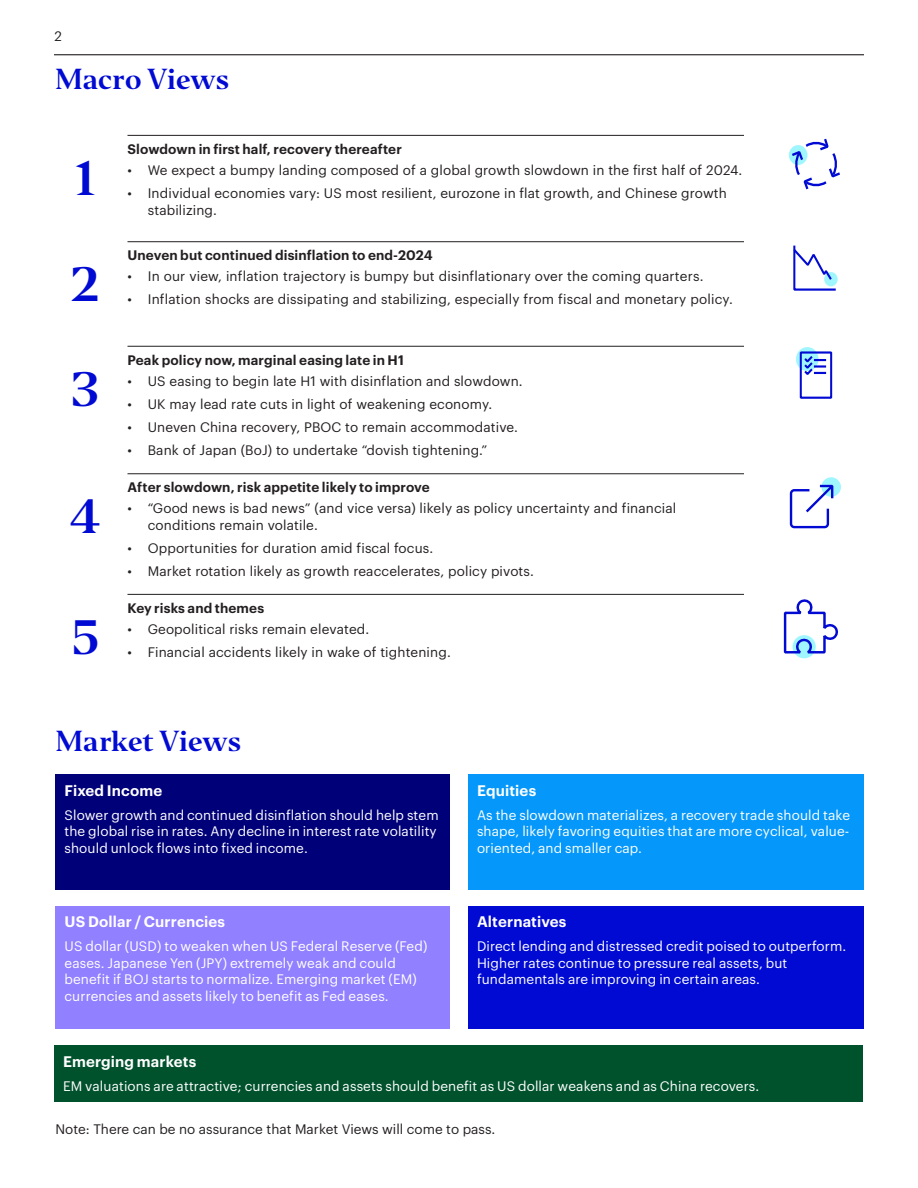
<style>
.page{position:relative;width:918px;height:1188px;background:#fff}
.page>*{position:absolute;margin:0;border:0;box-sizing:border-box;transform-origin:0 0}
.Big_Num{font:45px "Invesco Editor";color:#000ad2}
.Page_title_Blue{font:27px "Invesco Editor";letter-spacing:-.015em;color:#000ad2}
.OL_Sub_head_10_12{font:600 15px "Graphik";letter-spacing:.01em;color:#fff}
.INV_US_-_Body_9_11pt{font:13.5px/16.5px "Graphik";letter-spacing:.01em;color:#231f20}
.OL_Body_9_11{font:13.5px/16.5px "Graphik";letter-spacing:.01em;color:#fff}
.OL_Sub_Head_10_12_RA{font:600 13.5px "Graphik";letter-spacing:.01em;color:#231f20}
</style>
<div class="page">
<hr style="left:54px;top:54px;width:810px;height:1px;background:#231f20">
<hr style="left:128px;top:135px;width:616px;height:1px;background:#231f20">
<hr style="left:128px;top:241px;width:616px;height:1px;background:#231f20">
<hr style="left:128px;top:346px;width:616px;height:1px;background:#231f20">
<hr style="left:128px;top:473px;width:616px;height:1px;background:#231f20">
<hr style="left:128px;top:594px;width:616px;height:1px;background:#231f20">
<svg style="left:789px;top:138px;width:51px;height:52px"></svg>
<svg style="left:793px;top:245px;width:45px;height:46px"></svg>
<div style="left:796px;top:347px;width:23px;height:24px;background:#9ff6ff;border-radius:50%"></div>
<svg style="left:799px;top:350px;width:34px;height:49px"></svg>
<div style="left:821px;top:477px;width:20px;height:20px;background:#9ff6ff;border-radius:50%"></div>
<svg style="left:789px;top:484px;width:46px;height:45px"></svg>
<div style="left:793px;top:635px;width:23px;height:23px;background:#9ff6ff;border-radius:50%"></div>
<svg style="left:783px;top:599px;width:55px;height:56px"></svg>
<div style="left:56px;top:775px;width:394px;height:115px;background:#000078"></div>
<div style="left:56px;top:906px;width:394px;height:123px;background:#9180ff"></div>
<div style="left:54px;top:1045px;width:808px;height:57px;background:#00522d"></div>
<div style="left:468px;top:775px;width:396px;height:115px;background:#0598fa"></div>
<div style="left:468px;top:906px;width:396px;height:123px;background:#000ad2"></div>
<p class="INV_US_-_Body_9_11pt" style="left:54px;top:26px;width:10px">2</p>
<h2 class="Page_title_Blue" style="left:55px;top:62px;width:176px">Macro Views</h2>
<h3 class="Big_Num" style="left:75px;top:150px;width:21px">1</h3>
<h3 class="Big_Num" style="left:71px;top:256px;width:31px">2</h3>
<h3 class="Big_Num" style="left:71px;top:360px;width:31px">3</h3>
<h3 class="Big_Num" style="left:70px;top:488px;width:32px">4</h3>
<h3 class="Big_Num" style="left:71px;top:609px;width:30px">5</h3>
<h3 class="OL_Sub_Head_10_12_RA" style="left:128px;top:139px;width:276px">Slowdown in first half, recovery thereafter</h3>
<p class="INV_US_-_Body_9_11pt" style="left:128px;top:160px;width:616px">• We expect a bumpy landing composed of a global growth slowdown in the first half of 2024.</p>
<p class="INV_US_-_Body_9_11pt" style="left:148px;top:184px;width:581px;text-indent:-20px">• Individual economies vary: US most resilient, eurozone in flat growth, and Chinese growth stabilizing.</p>
<h3 class="OL_Sub_Head_10_12_RA" style="left:128px;top:245px;width:307px">Uneven but continued disinflation to end-2024</h3>
<p class="INV_US_-_Body_9_11pt" style="left:128px;top:267px;width:578px">• In our view, inflation trajectory is bumpy but disinflationary over the coming quarters.</p>
<p class="INV_US_-_Body_9_11pt" style="left:128px;top:290px;width:607px">• Inflation shocks are dissipating and stabilizing, especially from fiscal and monetary policy.</p>
<h3 class="OL_Sub_Head_10_12_RA" style="left:128px;top:349px;width:278px">Peak policy now, marginal easing late in H1</h3>
<p class="INV_US_-_Body_9_11pt" style="left:128px;top:371px;width:397px">• US easing to begin late H1 with disinflation and slowdown.</p>
<p class="INV_US_-_Body_9_11pt" style="left:128px;top:395px;width:366px">• UK may lead rate cuts in light of weakening economy.</p>
<p class="INV_US_-_Body_9_11pt" style="left:128px;top:418px;width:392px">• Uneven China recovery, PBOC to remain accommodative.</p>
<p class="INV_US_-_Body_9_11pt" style="left:128px;top:441px;width:361px">• Bank of Japan (BoJ) to undertake “dovish tightening.”</p>
<h3 class="OL_Sub_Head_10_12_RA" style="left:128px;top:477px;width:304px">After slowdown, risk appetite likely to improve</h3>
<p class="INV_US_-_Body_9_11pt" style="left:148px;top:499px;width:530px;text-indent:-20px">• “Good news is bad news” (and vice versa) likely as policy uncertainty and financial conditions remain volatile.</p>
<p class="INV_US_-_Body_9_11pt" style="left:128px;top:539px;width:307px">• Opportunities for duration amid fiscal focus.</p>
<p class="INV_US_-_Body_9_11pt" style="left:128px;top:562px;width:408px">• Market rotation likely as growth reaccelerates, policy pivots.</p>
<h3 class="OL_Sub_Head_10_12_RA" style="left:128px;top:598px;width:138px">Key risks and themes</h3>
<p class="INV_US_-_Body_9_11pt" style="left:128px;top:619px;width:243px">• Geopolitical risks remain elevated.</p>
<p class="INV_US_-_Body_9_11pt" style="left:128px;top:643px;width:325px">• Financial accidents likely in wake of tightening.</p>
<h2 class="Page_title_Blue" style="left:56px;top:724px;width:187px">Market Views</h2>
<h3 class="OL_Sub_head_10_12" style="left:64px;top:779px;width:99px">Fixed Income</h3>
<p class="OL_Body_9_11" style="left:64px;top:805px;width:376px">Slower growth and continued disinflation should help stem the global rise in rates. Any decline in interest rate volatility should unlock flows into fixed income.</p>
<h3 class="OL_Sub_head_10_12" style="left:64px;top:911px;width:162px">US Dollar / Currencies</h3>
<p class="OL_Body_9_11" style="left:64px;top:937px;width:364px">US dollar (USD) to weaken when US Federal Reserve (Fed) eases. Japanese Yen (JPY) extremely weak and could benefit if BOJ starts to normalize. Emerging market (EM) currencies and assets likely to benefit as Fed eases.</p>
<h3 class="OL_Sub_head_10_12" style="left:477px;top:779px;width:61px">Equities</h3>
<p class="OL_Body_9_11" style="left:477px;top:805px;width:375px;text-align:justify">As the slowdown materializes, a recovery trade should take shape, likely favoring equities that are more cyclical, value&shy;oriented, and smaller cap.</p>
<h3 class="OL_Sub_head_10_12" style="left:477px;top:911px;width:91px">Alternatives</h3>
<p class="OL_Body_9_11" style="left:477px;top:937px;width:371px">Direct lending and distressed credit poised to outperform.<br>Higher rates continue to pressure real assets, but fundamentals are improving in certain areas.</p>
<h3 class="OL_Sub_head_10_12" style="left:63px;top:1050px;width:135px">Emerging markets</h3>
<p class="OL_Body_9_11" style="left:63px;top:1076px;width:698px">EM valuations are attractive; currencies and assets should benefit as US dollar weakens and as China recovers.</p>
<p class="INV_US_-_Body_9_11pt" style="left:56px;top:1120px;width:441px">Note: There can be no assurance that Market Views will come to pass.</p>
</div>
